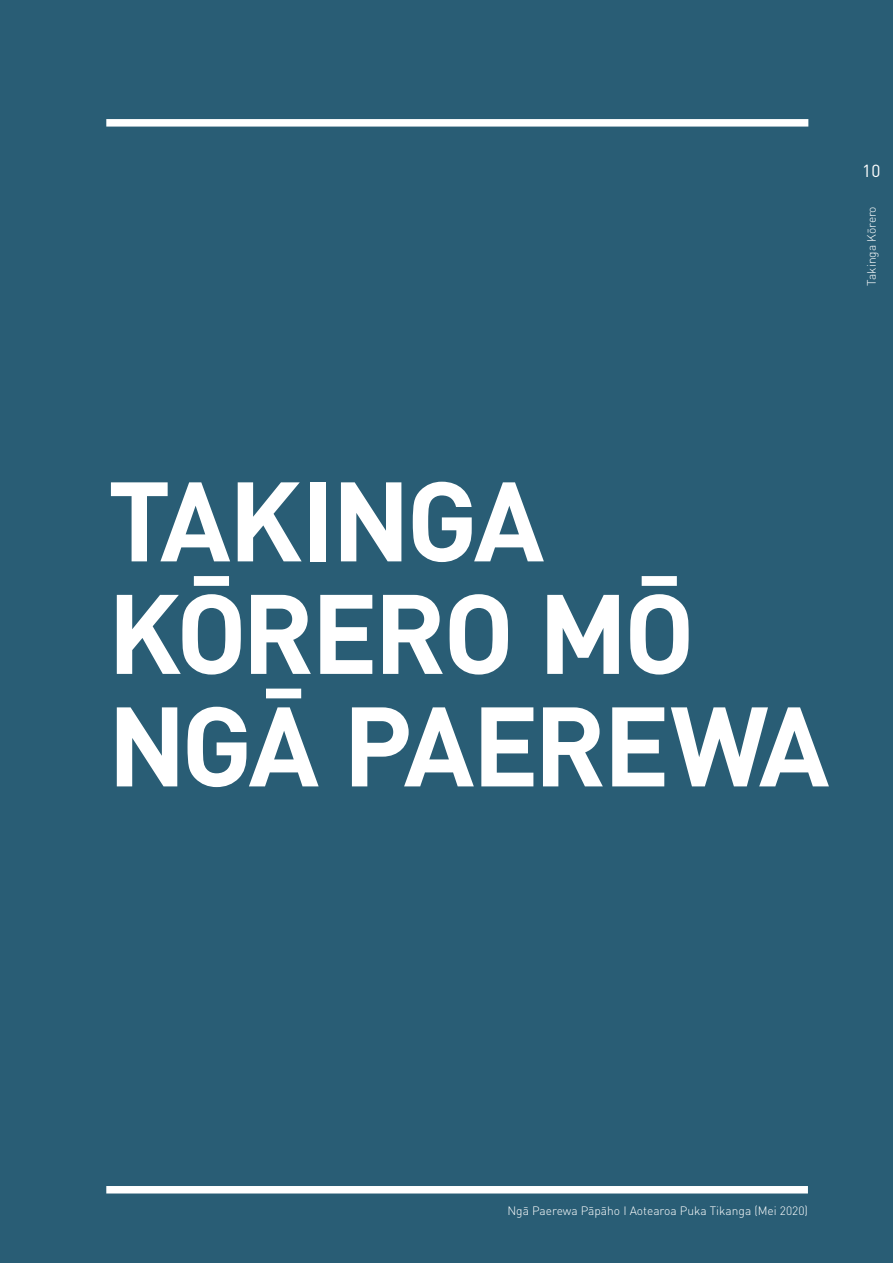
<style>
.page{position:relative;width:893px;height:1263px;background:#295d75}
.page>*{position:absolute;margin:0;border:0;box-sizing:border-box;transform-origin:0 0}
.HEADER_-_SECTION_BRE{font:700 111px/112.5px "DIN Pro";letter-spacing:-.035em;color:#fff}
.BODY_-_REG{font:17.25px "DIN Pro";color:#fff}
.t1{font:300 12px "DIN Pro";color:#fff}
</style>
<div class="page">
<div style="left:106px;top:119px;width:702px;height:8px;background:#fff"></div>
<div style="left:106px;top:1186px;width:702px;height:7px;background:#fff"></div>
<p class="BODY_-_REG" style="left:862px;top:159px;width:20px">10</p>
<p class="t1" style="left:863px;top:286px;width:81px;rotate:-90deg">Takinga Kōrero</p>
<p class="HEADER_-_SECTION_BRE" style="left:108px;top:460px;width:723px">TAKINGA<br>KŌRERO MŌ<br>NGĀ PAEREWA</p>
<p class="t1" style="left:507px;top:1202px;width:302px">Ngā Paerewa Pāpāho I Aotearoa Puka Tikanga (Mei 2020)</p>
</div>
